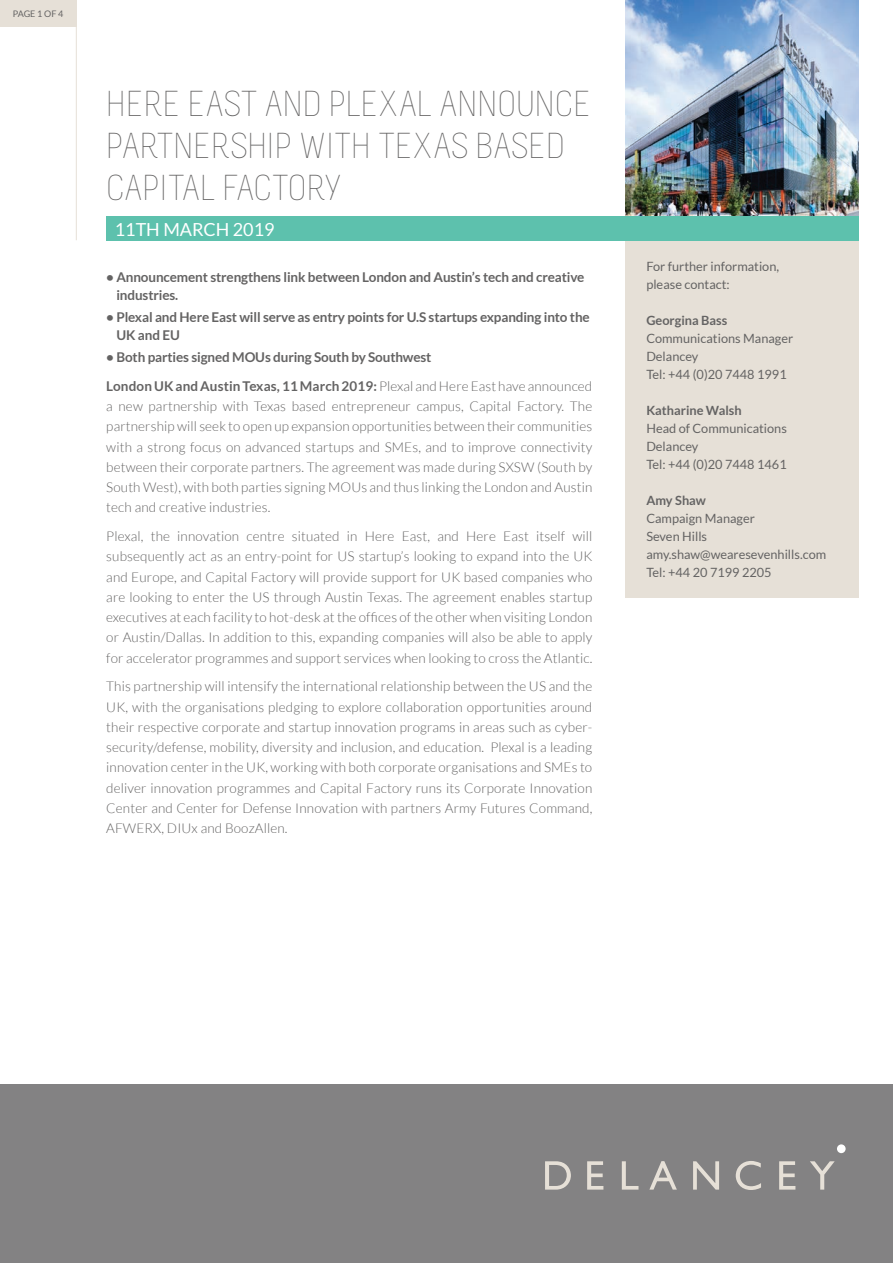
<style>
.page{position:relative;width:893px;height:1263px;background:#fff}
.page>*{position:absolute;margin:0;border:0;box-sizing:border-box;transform-origin:0 0}
.t1{font:300 36px/42px "Melbourne";letter-spacing:-.01em;color:#646363}
.t2{font:18px "Lato";color:#fff}
.t3{font:300 13.5px/20.2px "Lato";letter-spacing:.01em;color:#646363;text-align:justify}
.t4{font:700 13.5px/18px "Lato";letter-spacing:-.01em;color:#646363}
.t5{font:12.75px/18px "Lato";color:#646363}
.t6{font:700 12.75px "Lato";color:#646363}
.t7{font:9px "Lato";letter-spacing:-.01em;color:#646363}
.s1{font-weight:300}
</style>
<div class="page">
<img style="left:625px;top:0;width:234px;height:217px">
<div style="left:0;top:1084px;width:893px;height:179px;background:#838283"></div>
<div style="left:837px;top:1144px;width:9px;height:9px;background:#fff;border-radius:50%"></div>
<svg style="left:545px;top:1161px;width:26px;height:28px"></svg>
<svg style="left:587px;top:1161px;width:16px;height:28px"></svg>
<svg style="left:622px;top:1161px;width:16px;height:28px"></svg>
<svg style="left:649px;top:1161px;width:28px;height:28px"></svg>
<svg style="left:693px;top:1161px;width:26px;height:28px"></svg>
<svg style="left:736px;top:1161px;width:25px;height:29px"></svg>
<svg style="left:779px;top:1161px;width:16px;height:28px"></svg>
<svg style="left:810px;top:1161px;width:25px;height:28px"></svg>
<div style="left:0;top:0;width:76px;height:27px;background:#e6e0d7"></div>
<hr style="left:76px;top:0;width:1px;height:240px;background:#e6e0d7">
<div style="left:625px;top:239px;width:234px;height:359px;background:#e6e0d7"></div>
<div style="left:106px;top:217px;width:753px;height:24px;background:#5dc1ad"></div>
<p class="t7" style="left:13px;top:9px;width:52px">PAGE 1 OF 4</p>
<h1 class="t1" style="left:106px;top:83px;width:487px">HERE EAST AND PLEXAL ANNOUNCE<br>PARTNERSHIP WITH TEXAS BASED<br>CAPITAL FACTORY</h1>
<h2 class="t2" style="left:115px;top:219px;width:161px">11TH MARCH 2019</h2>
<p class="t4" style="left:116px;top:267px;width:469px;text-indent:-10px">• Announcement strengthens link between London and Austin’s tech and creative industries.</p>
<p class="t4" style="left:116px;top:308px;width:475px;text-indent:-10px">• Plexal and Here East will serve as entry points for U.S startups expanding into the<br>UK and EU</p>
<p class="t4" style="left:106px;top:343px;width:488px;line-height:28.8px">• Both parties signed MOUs during South by Southwest<br>London UK and Austin Texas, 11 March 2019: <span class="s1">Plexal and Here East have announced</span></p>
<p class="t3" style="left:106px;top:396px;width:488px">a new partnership with Texas based entrepreneur campus, Capital Factory. The partnership will seek to open up expansion opportunities between their communities with a strong focus on advanced startups and SMEs, and to improve connectivity between their corporate partners. The agreement was made during SXSW (South by South West), with both parties signing MOUs and thus linking the London and Austin tech and creative industries.</p>
<p class="t3" style="left:106px;top:526px;width:488px">Plexal, the innovation centre situated in Here East, and Here East itself will subsequently act as an entry-point for US startup’s looking to expand into the UK and Europe, and Capital Factory will provide support for UK based companies who are looking to enter the US through Austin Texas. The agreement enables startup executives at each facility to hot-desk at the offices of the other when visiting London or Austin/Dallas. In addition to this, expanding companies will also be able to apply for accelerator programmes and support services when looking to cross the Atlantic.</p>
<p class="t3" style="left:106px;top:676px;width:488px">This partnership will intensify the international relationship between the US and the UK, with the organisations pledging to explore collaboration opportunities around their respective corporate and startup innovation programs in areas such as cyber&shy;security/defense, mobility, diversity and inclusion, and education. Plexal is a leading innovation center in the UK, working with both corporate organisations and SMEs to deliver innovation programmes and Capital Factory runs its Corporate Innovation Center and Center for Defense Innovation with partners Army Futures Command, AFWERX, DIUx and BoozAllen.</p>
<p class="t5" style="left:646px;top:257px;width:134px">For further information, please contact:</p>
<p class="t6" style="left:646px;top:313px;width:83px">Georgina Bass</p>
<p class="t5" style="left:646px;top:329px;width:148px">Communications Manager<br>Delancey<br>Tel: +44 (0)20 7448 1991</p>
<p class="t6" style="left:646px;top:403px;width:97px">Katharine Walsh</p>
<p class="t5" style="left:646px;top:419px;width:142px">Head of Communications<br>Delancey<br>Tel: +44 (0)20 7448 1461</p>
<p class="t6" style="left:646px;top:493px;width:61px">Amy Shaw</p>
<p class="t5" style="left:646px;top:509px;width:181px">Campaign Manager<br>Seven Hills amy.shaw@wearesevenhills.com<br>Tel: +44 20 7199 2205</p>
</div>
